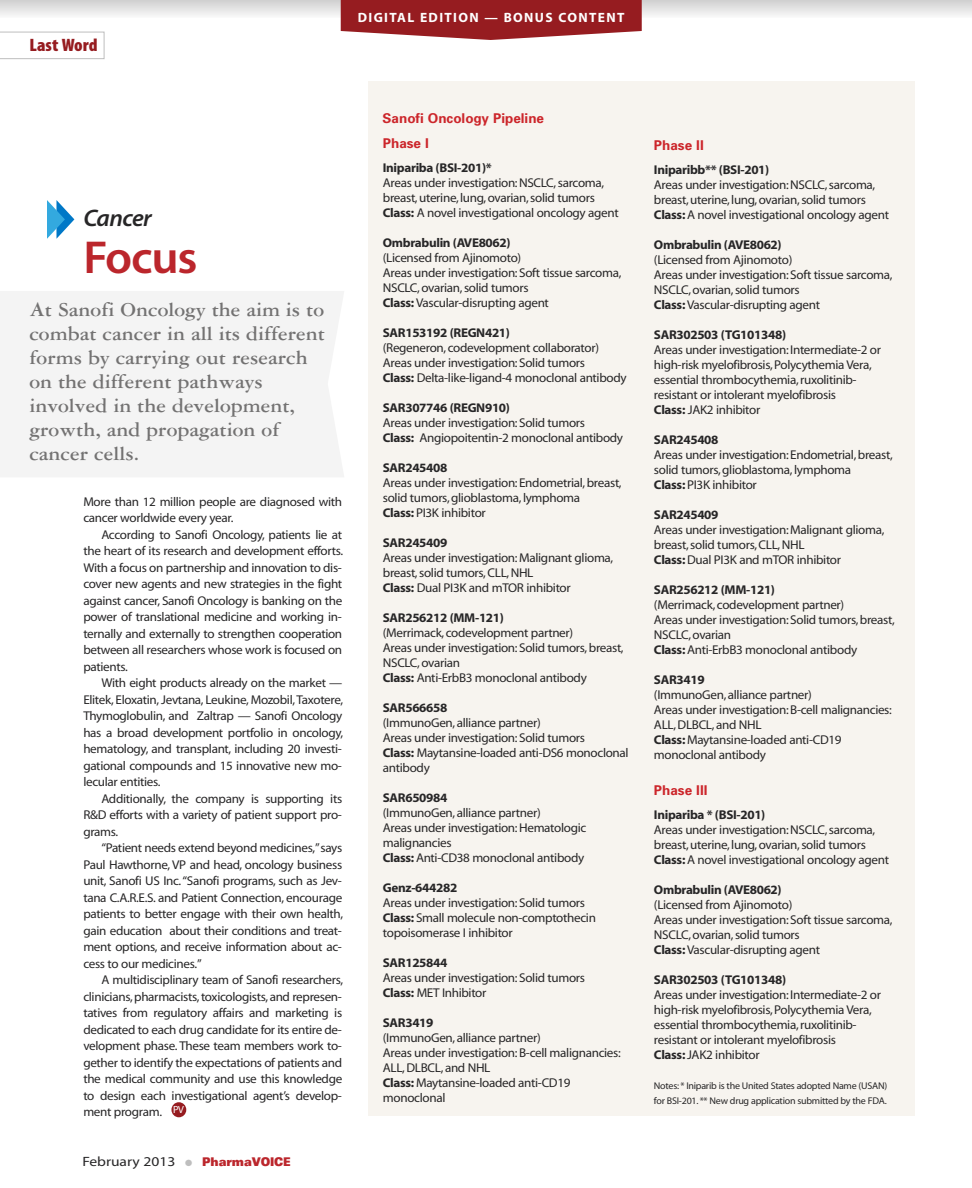
<style>
.page{position:relative;width:972px;height:1188px;background:#fff}
.page>*{position:absolute;margin:0;border:0;box-sizing:border-box;transform-origin:0 0}
.t1{font:46.5px "Myriad MM 565 wt 600 wd";letter-spacing:-.025em;color:#bb262c}
.t2{font:24px "Myriad MM It 565 wt 600 wd";letter-spacing:-.025em;color:#272627}
.t3{font:700 21px/24px "Garamond Three";color:#737272}
.t4{font:18px "Myriad MM 830 wt 300 wd";color:#961c20;scale:1.05 1}
.t5{font:700 13.5px/25.5px "Univers";color:#cc262b}
.t6{font:13.5px "Myriad MM 700 wt 600 wd";letter-spacing:.1em;color:#fff}
.t7{font:13.5px "Myriad MM 400 wt 600 wd";color:#272627;scale:1.15 1}
.t8{font:12.75px/15px "Myriad MM 400 wt 600 wd";letter-spacing:-.025em;color:#272627}
.t9{font:12.75px "Myriad MM 700 wt 600 wd";letter-spacing:-.025em;color:#272627}
.t10{font:9.75px/15px "Myriad MM 400 wt 600 wd";letter-spacing:-.025em;color:#272627}
.s1{color:#bebebe}
.s2{font-family:"Univers";font-weight:900;font-stretch:expanded;font-size:12px;color:#bb262c}
.s3{font-family:"Myriad MM 700 wt 600 wd"}
</style>
<div class="page">
<svg style="left:0;top:0;width:972px;height:18px"></svg>
<svg style="left:341px;top:0;width:301px;height:40px;background:#a13539"></svg>
<svg style="left:0;top:32px;width:104px;height:27px"></svg>
<svg style="left:47px;top:200px;width:27px;height:39px"></svg>
<div style="left:0;top:291px;width:344px;height:186px;background:#f4f4f4"></div>
<div style="left:171px;top:1102px;width:15px;height:15px;background:#961c20;border-radius:7px"></div>
<div style="left:369px;top:81px;width:546px;height:1035px;background:#f7f4ef"></div>
<h3 class="t4" style="left:30px;top:39px;width:66px">Last Word</h3>
<p class="t6" style="left:358px;top:12px;width:268px">DIGITAL EDITION — BONUS CONTENT</p>
<h2 class="t2" style="left:83px;top:209px;width:70px">Cancer</h2>
<h1 class="t1" style="left:83px;top:240px;width:116px">Focus</h1>
<h3 class="t3" style="left:29px;top:300px;width:297px">At Sanofi Oncology the aim is to combat cancer in all its different forms by carrying out research on the different pathways involved in the development, growth, and propagation of cancer cells.</h3>
<p class="t8" style="left:83px;top:494px;width:260px;line-height:16.5px">More than 12 million people are diagnosed with cancer worldwide every year.</p>
<p class="t8" style="left:83px;top:527px;width:261px;line-height:16.5px;text-align:justify;text-indent:18px">According to Sanofi Oncology, patients lie at the heart of its research and development efforts.<br>With a focus on partnership and innovation to dis&shy;cover new agents and new strategies in the fight against cancer, Sanofi Oncology is banking on the power of translational medicine and working in&shy;ternally and externally to strengthen cooperation between all researchers whose work is focused on patients.</p>
<p class="t8" style="left:83px;top:676px;width:261px;line-height:16.5px;text-align:justify;text-indent:18px">With eight products already on the market — Elitek, Eloxatin, Jevtana, Leukine, Mozobil,Taxotere, Thymoglobulin, and Zaltrap — Sanofi Oncology has a broad development portfolio in oncology, hematology, and transplant, including 20 investi&shy;gational compounds and 15 innovative new mo&shy;lecular entities.</p>
<p class="t8" style="left:83px;top:791px;width:260px;line-height:16.5px;text-align:justify;text-indent:18px">Additionally, the company is supporting its R&amp;D efforts with a variety of patient support pro&shy;grams.</p>
<p class="t8" style="left:83px;top:841px;width:261px;line-height:16.5px;text-align:justify;text-indent:18px">“Patient needs extend beyond medicines,”says Paul Hawthorne, VP and head, oncology business unit, Sanofi US Inc.“Sanofi programs, such as Jev&shy;tana C.A.R.E.S. and Patient Connection, encourage patients to better engage with their own health, gain education about their conditions and treat&shy;ment options, and receive information about ac&shy;cess to our medicines.”</p>
<p class="t8" style="left:83px;top:973px;width:261px;line-height:16.5px;text-align:justify;text-indent:18px">A multidisciplinary team of Sanofi researchers, clinicians,pharmacists,toxicologists,and represen&shy;tatives from regulatory affairs and marketing is dedicated to each drug candidate for its entire de&shy;velopment phase. These team members work to&shy;gether to identify the expectations of patients and the medical community and use this knowledge to design each investigational agent’s develop&shy;ment program. <sup>PV</sup></p>
<p class="t7" style="left:82px;top:1157px;width:183px">February 2013 <span class="s1">●</span> <span class="s2">PharmaVOICE</span></p>
<p class="t5" style="left:383px;top:106px;width:163px">Sanofi Oncology Pipeline<br>Phase I</p>
<p class="t9" style="left:383px;top:163px;width:110px">Inipariba (BSI-201)*</p>
<p class="t8" style="left:383px;top:177px;width:237px">Areas under investigation:NSCLC,sarcoma, breast,uterine,lung,ovarian,solid tumors<br><span class="s3">Class:</span> A novel investigational oncology agent</p>
<p class="t9" style="left:383px;top:238px;width:129px">Ombrabulin (AVE8062)</p>
<p class="t8" style="left:383px;top:252px;width:240px">(Licensed from Ajinomoto)<br>Areas under investigation:Soft tissue sarcoma, NSCLC,ovarian,solid tumors <span class="s3">Class:</span>Vascular-disrupting agent</p>
<p class="t9" style="left:383px;top:328px;width:129px">SAR153192 (REGN421)</p>
<p class="t8" style="left:383px;top:342px;width:245px">(Regeneron, codevelopment collaborator)<br>Areas under investigation:Solid tumors<br><span class="s3">Class:</span> Delta-like-ligand-4 monoclonal antibody</p>
<p class="t9" style="left:383px;top:403px;width:129px">SAR307746 (REGN910)</p>
<p class="t8" style="left:383px;top:417px;width:242px">Areas under investigation:Solid tumors<br><span class="s3">Class:</span> Angiopoitentin-2 monoclonal antibody</p>
<p class="t9" style="left:383px;top:463px;width:66px">SAR245408</p>
<p class="t8" style="left:383px;top:477px;width:240px">Areas under investigation:Endometrial,breast, solid tumors,glioblastoma,lymphoma<br><span class="s3">Class:</span>PI3K inhibitor</p>
<p class="t9" style="left:383px;top:538px;width:66px">SAR245409</p>
<p class="t8" style="left:383px;top:552px;width:232px">Areas under investigation:Malignant glioma, breast,solid tumors,CLL,NHL<br><span class="s3">Class:</span> Dual PI3K and mTOR inhibitor</p>
<p class="t9" style="left:383px;top:613px;width:123px">SAR256212 (MM-121)</p>
<p class="t8" style="left:383px;top:627px;width:242px">(Merrimack, codevelopment partner)<br>Areas under investigation:Solid tumors,breast, NSCLC,ovarian<br><span class="s3">Class:</span> Anti-ErbB3 monoclonal antibody</p>
<p class="t9" style="left:383px;top:703px;width:66px">SAR566658</p>
<p class="t8" style="left:383px;top:717px;width:247px">(ImmunoGen,alliance partner)<br>Areas under investigation:Solid tumors<br><span class="s3">Class:</span> Maytansine-loaded anti-DS6 monoclonal antibody</p>
<p class="t9" style="left:383px;top:793px;width:66px">SAR650984</p>
<p class="t8" style="left:383px;top:807px;width:205px">(ImmunoGen,alliance partner)<br>Areas under investigation:Hematologic malignancies<br><span class="s3">Class:</span>Anti-CD38 monoclonal antibody</p>
<p class="t9" style="left:383px;top:883px;width:76px">Genz-644282</p>
<p class="t8" style="left:383px;top:897px;width:215px">Areas under investigation:Solid tumors<br><span class="s3">Class:</span> Small molecule non-comptothecin topoisomerase I inhibitor</p>
<p class="t9" style="left:383px;top:958px;width:66px">SAR125844</p>
<p class="t8" style="left:383px;top:972px;width:204px">Areas under investigation:Solid tumors<br><span class="s3">Class:</span> MET Inhibitor</p>
<p class="t9" style="left:383px;top:1018px;width:52px">SAR3419</p>
<p class="t8" style="left:383px;top:1032px;width:239px">(ImmunoGen,alliance partner)<br>Areas under investigation:B-cell malignancies:<br>ALL,DLBCL,and NHL<br><span class="s3">Class:</span>Maytansine-loaded anti-CD19 monoclonal</p>
<p class="t5" style="left:654px;top:134px;width:51px">Phase II</p>
<p class="t9" style="left:654px;top:165px;width:117px">Iniparibb** (BSI-201)</p>
<p class="t8" style="left:654px;top:178px;width:237px">Areas under investigation:NSCLC,sarcoma, breast,uterine,lung,ovarian,solid tumors<br><span class="s3">Class:</span>A novel investigational oncology agent</p>
<p class="t9" style="left:654px;top:240px;width:129px">Ombrabulin (AVE8062)</p>
<p class="t8" style="left:654px;top:253px;width:240px">(Licensed from Ajinomoto)<br>Areas under investigation:Soft tissue sarcoma, NSCLC,ovarian,solid tumors <span class="s3">Class:</span>Vascular-disrupting agent</p>
<p class="t9" style="left:654px;top:330px;width:134px">SAR302503 (TG101348)</p>
<p class="t8" style="left:654px;top:343px;width:229px">Areas under investigation:Intermediate-2 or high-risk myelofibrosis,Polycythemia Vera, essential thrombocythemia,ruxolitinib&shy;resistant or intolerant myelofibrosis<br><span class="s3">Class:</span> JAK2 inhibitor</p>
<p class="t9" style="left:654px;top:435px;width:66px">SAR245408</p>
<p class="t8" style="left:654px;top:448px;width:240px">Areas under investigation:Endometrial,breast, solid tumors,glioblastoma,lymphoma<br><span class="s3">Class:</span>PI3K inhibitor</p>
<p class="t9" style="left:654px;top:510px;width:66px">SAR245409</p>
<p class="t8" style="left:654px;top:523px;width:232px">Areas under investigation:Malignant glioma, breast,solid tumors,CLL,NHL<br><span class="s3">Class:</span>Dual PI3K and mTOR inhibitor</p>
<p class="t9" style="left:654px;top:585px;width:123px">SAR256212 (MM-121)</p>
<p class="t8" style="left:654px;top:598px;width:242px">(Merrimack, codevelopment partner)<br>Areas under investigation:Solid tumors,breast, NSCLC,ovarian<br><span class="s3">Class:</span>Anti-ErbB3 monoclonal antibody</p>
<p class="t9" style="left:654px;top:675px;width:52px">SAR3419</p>
<p class="t8" style="left:654px;top:688px;width:239px">(ImmunoGen,alliance partner)<br>Areas under investigation:B-cell malignancies:<br>ALL,DLBCL,and NHL<br><span class="s3">Class:</span>Maytansine-loaded anti-CD19 monoclonal antibody</p>
<p class="t5" style="left:654px;top:779px;width:55px">Phase III</p>
<p class="t9" style="left:654px;top:810px;width:113px">Inipariba * (BSI-201)</p>
<p class="t8" style="left:654px;top:823px;width:237px">Areas under investigation:NSCLC,sarcoma, breast,uterine,lung,ovarian,solid tumors<br><span class="s3">Class:</span>A novel investigational oncology agent</p>
<p class="t9" style="left:654px;top:885px;width:129px">Ombrabulin (AVE8062)</p>
<p class="t8" style="left:654px;top:898px;width:240px">(Licensed from Ajinomoto)<br>Areas under investigation:Soft tissue sarcoma, NSCLC,ovarian,solid tumors <span class="s3">Class:</span>Vascular-disrupting agent</p>
<p class="t9" style="left:654px;top:975px;width:134px">SAR302503 (TG101348)</p>
<p class="t8" style="left:654px;top:988px;width:229px">Areas under investigation:Intermediate-2 or high-risk myelofibrosis,Polycythemia Vera, essential thrombocythemia,ruxolitinib&shy;resistant or intolerant myelofibrosis <span class="s3">Class:</span>JAK2 inhibitor</p>
<p class="t10" style="left:654px;top:1079px;width:235px">Notes: * Iniparib is the United States adopted Name (USAN) for BSI-201. ** New drug application submitted by the FDA.</p>
</div>
